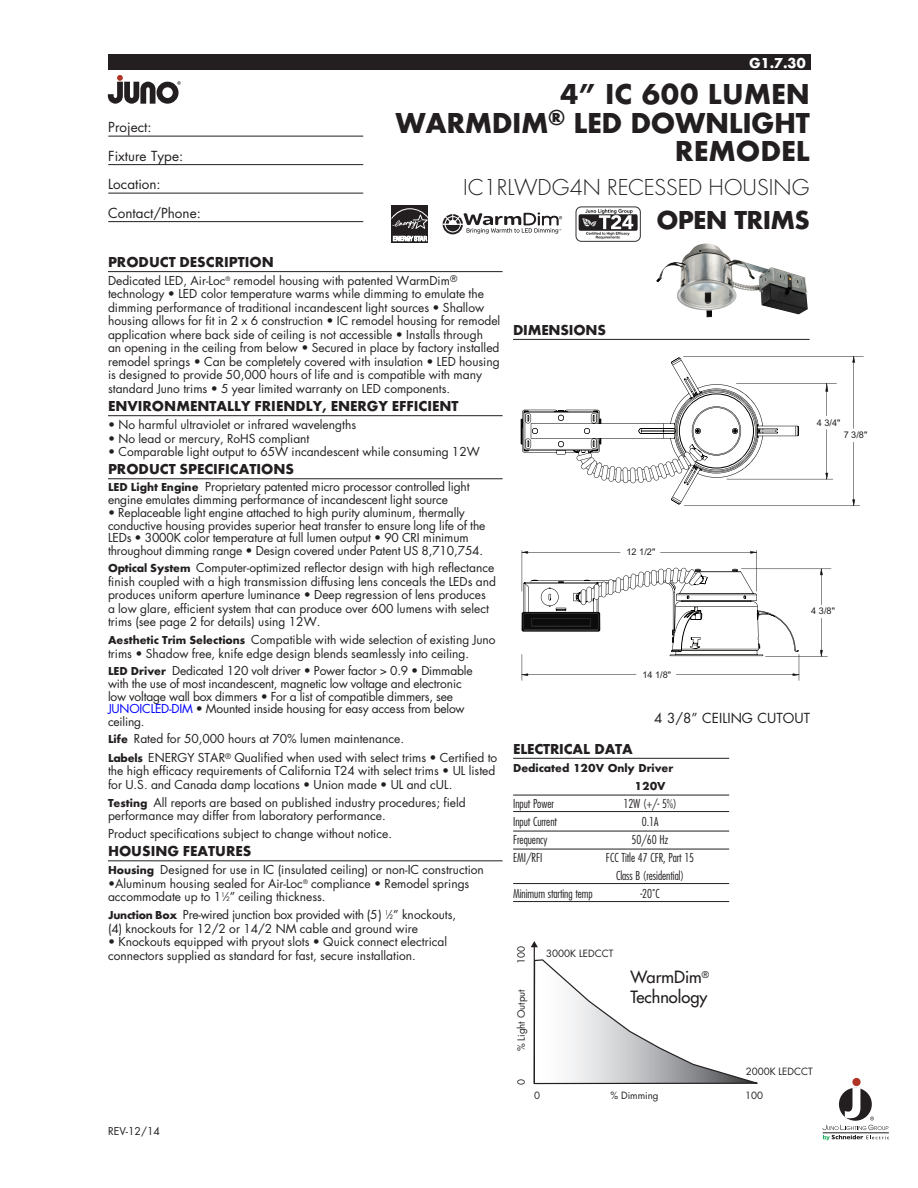
<style>
.page{position:relative;width:918px;height:1188px;background:#fff}
.page>*{position:absolute;margin:0;border:0;box-sizing:border-box;transform-origin:0 0}
.t1{font:30px/28.5px "Futura Bold DTC";letter-spacing:-.015em;color:#231f20;text-align:right}
.t2{font:27px "Futura Bold DTC";letter-spacing:-.025em;color:#231f20}
.t3{font:24px "Futura Light DTC";letter-spacing:-.025em;color:#231f20}
.t4{font:16.5px/19.8px "Futura";color:#231f20}
.Subheads_w_rule{font:15px "Futura Bold DTC";color:#231f20}
.t5{font:15px "Futura Bold DTC";color:#fff}
.t6{font:13.5px "Futura";color:#231f20}
.Body-Futura_Lt{font:12px/13.5px "Futura";color:#231f20}
.t7{font:300 condensed 12px/18px "Futura";letter-spacing:-.005em;color:#231f20;text-align:center}
.t8{font:12px "Futura Bold DTC";letter-spacing:-.005em;color:#231f20}
.t9{font:10.5px "Futura";color:#231f20}
.t10{font:9.75px "Futura";color:#231f20}
.t11{font:9.15px "Arial";color:#231f20}
.s1{font-family:"Futura Bold DTC"}
.s2{color:#00f}
.s3{font-size:6px}
</style>
<div class="page">
<hr style="left:513px;top:339px;width:297px;height:1px;background:#231f20">
<div style="left:108px;top:54px;width:702px;height:16px;background:#231f20"></div>
<hr style="left:108px;top:136px;width:255px;height:1px;background:#231f20">
<hr style="left:108px;top:164px;width:255px;height:1px;background:#231f20">
<hr style="left:108px;top:193px;width:255px;height:1px;background:#231f20">
<hr style="left:108px;top:221px;width:255px;height:1px;background:#231f20">
<svg style="left:107px;top:75px;width:74px;height:29px"></svg>
<div style="left:852px;top:1078px;width:9px;height:8px;background:#b13326;border-radius:50%"></div>
<svg style="left:823px;top:1088px;width:66px;height:52px"></svg>
<hr style="left:108px;top:271px;width:395px;height:1px;background:#231f20">
<hr style="left:108px;top:415px;width:395px;height:1px;background:#231f20">
<hr style="left:108px;top:479px;width:395px;height:1px;background:#231f20">
<hr style="left:108px;top:861px;width:395px;height:1px;background:#231f20">
<svg style="left:521px;top:409px;width:56px;height:247px"></svg>
<svg style="left:521px;top:419px;width:2px;height:25px"></svg>
<svg style="left:522px;top:550px;width:309px;height:131px"></svg>
<svg style="left:577px;top:356px;width:287px;height:150px"></svg>
<svg style="left:533px;top:959px;width:225px;height:126px"></svg>
<hr style="left:534px;top:946px;width:1px;height:138px;background:#231f20">
<svg style="left:531px;top:941px;width:7px;height:6px"></svg>
<hr style="left:513px;top:758px;width:216px;height:1px;background:#231f20">
<hr style="left:513px;top:795px;width:216px;height:1px;background:#231f20">
<hr style="left:513px;top:811px;width:216px;height:1px;background:#231f20">
<hr style="left:513px;top:831px;width:216px;height:1px;background:#231f20">
<hr style="left:513px;top:849px;width:216px;height:1px;background:#231f20">
<hr style="left:513px;top:883px;width:216px;height:1px;background:#231f20">
<hr style="left:513px;top:901px;width:216px;height:1px;background:#231f20">
<svg style="left:443px;top:213px;width:119px;height:21px"></svg>
<div style="left:391px;top:204px;width:38px;height:40px;background:#231f20"></div>
<svg style="left:393px;top:235px;width:34px;height:9px"></svg>
<svg style="left:391px;top:208px;width:37px;height:21px"></svg>
<img style="left:575px;top:206px;width:66px;height:36px">
<img style="left:656px;top:244px;width:152px;height:73px">
<p class="t6" style="left:108px;top:118px;width:45px">Project:</p>
<p class="t6" style="left:108px;top:147px;width:76px">Fixture Type:</p>
<p class="t6" style="left:108px;top:175px;width:54px">Location:</p>
<p class="t6" style="left:108px;top:204px;width:94px">Contact/Phone:</p>
<p class="t5" style="left:749px;top:54px;width:58px">G1.7.30</p>
<p class="t1" style="left:396px;top:80px;width:416px">4” IC 600 LUMEN<br>WARMDIM<sup>®</sup> LED DOWNLIGHT<br>REMODEL</p>
<p class="t3" style="left:463px;top:174px;width:349px">IC1RLWDG4N RECESSED HOUSING</p>
<p class="t2" style="left:656px;top:204px;width:155px">OPEN TRIMS</p>
<p class="Subheads_w_rule" style="left:108px;top:253px;width:167px">PRODUCT DESCRIPTION</p>
<p class="Body-Futura_Lt" style="left:108px;top:274px;width:394px">Dedicated LED, Air-Loc<sup>®</sup> remodel housing with patented WarmDim<sup>® </sup>technology • LED color temperature warms while dimming to emulate the dimming performance of traditional incandescent light sources • Shallow housing allows for fit in 2 x 6 construction • IC remodel housing for remodel application where back side of ceiling is not accessible • Installs through<br>an opening in the ceiling from below • Secured in place by factory installed remodel springs • Can be completely covered with insulation • LED housing is designed to provide 50,000 hours of life and is compatible with many standard Juno trims • 5 year limited warranty on LED components.</p>
<p class="Subheads_w_rule" style="left:108px;top:397px;width:352px">ENVIRONMENTALLY FRIENDLY, ENERGY EFFICIENT</p>
<p class="Body-Futura_Lt" style="left:108px;top:418px;width:250px">• No harmful ultraviolet or infrared wavelengths</p>
<p class="Body-Futura_Lt" style="left:108px;top:431px;width:203px">• No lead or mercury, RoHS compliant</p>
<p class="Body-Futura_Lt" style="left:108px;top:445px;width:373px">• Comparable light output to 65W incandescent while consuming 12W</p>
<p class="Subheads_w_rule" style="left:108px;top:460px;width:188px">PRODUCT SPECIFICATIONS</p>
<p class="Body-Futura_Lt" style="left:108px;top:480px;width:363px;line-height:12.8px"><span class="s1">LED Light Engine</span> Proprietary patented micro processor controlled light engine emulates dimming performance of incandescent light source</p>
<p class="Body-Futura_Lt" style="left:108px;top:506px;width:379px;line-height:12.8px">• Replaceable light engine attached to high purity aluminum, thermally conductive housing provides superior heat transfer to ensure long life of the LEDs • 3000K color temperature at full lumen output • 90 CRI minimum throughout dimming range • Design covered under Patent US 8,710,754.</p>
<p class="Body-Futura_Lt" style="left:108px;top:561px;width:390px"><span class="s1">Optical System</span> Computer-optimized reflector design with high reflectance finish coupled with a high transmission diffusing lens conceals the LEDs and produces uniform aperture luminance • Deep regression of lens produces<br>a low glare, efficient system that can produce over 600 lumens with select trims (see page 2 for details) using 12W.</p>
<p class="Body-Futura_Lt" style="left:108px;top:633px;width:389px"><span class="s1">Aesthetic Trim Selections</span> Compatible with wide selection of existing Juno trims • Shadow free, knife edge design blends seamlessly into ceiling.</p>
<p class="Body-Futura_Lt" style="left:108px;top:664px;width:366px;line-height:12.8px"><span class="s1">LED Driver</span> Dedicated 120 volt driver • Power factor &gt; 0.9 • Dimmable with the use of most incandescent, magnetic low voltage and electronic low voltage wall box dimmers • For a list of compatible dimmers, see <span class="s2">JUNOICLED-DIM</span> • Mounted inside housing for easy access from below ceiling.</p>
<p class="Body-Futura_Lt" style="left:108px;top:732px;width:298px"><span class="s1">Life</span> Rated for 50,000 hours at 70% lumen maintenance.</p>
<p class="Body-Futura_Lt" style="left:108px;top:750px;width:391px"><span class="s1">Labels</span> ENERGY STAR<sup>®</sup> Qualified when used with select trims • Certified to the high efficacy requirements of California T24 with select trims • UL listed for U.S. and Canada damp locations • Union made • UL and cUL.</p>
<p class="Body-Futura_Lt" style="left:108px;top:795px;width:359px"><span class="s1">Testing</span> All reports are based on published industry procedures; field performance may differ from laboratory performance.</p>
<p class="Body-Futura_Lt" style="left:108px;top:827px;width:286px">Product specifications subject to change without notice.</p>
<p class="Subheads_w_rule" style="left:108px;top:842px;width:145px">HOUSING FEATURES</p>
<p class="Body-Futura_Lt" style="left:108px;top:863px;width:377px"><span class="s1">Housing</span> Designed for use in IC (insulated ceiling) or non-IC construction</p>
<p class="Body-Futura_Lt" style="left:108px;top:876px;width:363px">•Aluminum housing sealed for Air-Loc<sup>®</sup> compliance • Remodel springs accommodate up to 1<sup>1</sup>⁄<span class="s3">2</span>” ceiling thickness.</p>
<p class="Body-Futura_Lt" style="left:108px;top:908px;width:350px"><span class="s1">Junction Box</span> Pre-wired junction box provided with (5) <sup>1</sup>⁄<span class="s3">2</span>” knockouts, (4) knockouts for 12/2 or 14/2 NM cable and ground wire</p>
<p class="Body-Futura_Lt" style="left:108px;top:935px;width:341px">• Knockouts equipped with pryout slots • Quick connect electrical connectors supplied as standard for fast, secure installation.</p>
<p class="t9" style="left:108px;top:1124px;width:53px">REV-12/14</p>
<p class="Subheads_w_rule" style="left:513px;top:321px;width:95px">DIMENSIONS</p>
<p class="t11" style="left:817px;top:416px;width:25px">4 3/4"</p>
<p class="t11" style="left:844px;top:429px;width:25px">7 3/8"</p>
<p class="t11" style="left:627px;top:546px;width:30px">12 1/2"</p>
<p class="t11" style="left:642px;top:668px;width:30px">14 1/8"</p>
<p class="t11" style="left:811px;top:605px;width:25px">4 3/8"</p>
<p class="t6" style="left:654px;top:709px;width:157px">4 3/8” CEILING CUTOUT</p>
<p class="Subheads_w_rule" style="left:513px;top:740px;width:121px">ELECTRICAL DATA</p>
<p class="t8" style="left:513px;top:760px;width:162px">Dedicated 120V Only Driver</p>
<p class="t8" style="left:635px;top:778px;width:33px">120V</p>
<p class="t7" style="left:513px;top:794px;width:42px">Input Power</p>
<p class="t7" style="left:623px;top:794px;width:55px">12W (+/- 5%)</p>
<p class="t7" style="left:513px;top:812px;width:45px">Input Current</p>
<p class="t7" style="left:642px;top:812px;width:18px">0.1A</p>
<p class="t7" style="left:513px;top:830px;width:36px">Frequency</p>
<p class="t7" style="left:632px;top:830px;width:39px">50/60 Hz</p>
<p class="t7" style="left:513px;top:848px;width:31px">EMI/RFI</p>
<p class="t7" style="left:606px;top:848px;width:90px">FCC Title 47 CFR, Part 15<br>Class B (residential)</p>
<p class="t7" style="left:513px;top:884px;width:81px">Minimum starting temp</p>
<p class="t7" style="left:640px;top:884px;width:21px">-20˚C</p>
<p class="t10" style="left:515px;top:964px;width:20px;rotate:-90deg">100</p>
<p class="t10" style="left:515px;top:1051px;width:63px;rotate:-90deg">% Light Output</p>
<p class="t10" style="left:515px;top:1085px;width:8px;rotate:-90deg">0</p>
<p class="t10" style="left:546px;top:947px;width:68px">3000K LEDCCT</p>
<p class="t4" style="left:631px;top:967px;width:80px">WarmDim<sup>®<br></sup>Technology</p>
<p class="t10" style="left:746px;top:1064px;width:68px">2000K LEDCCT</p>
<p class="t10" style="left:610px;top:1089px;width:50px">% Dimming</p>
<p class="t10" style="left:534px;top:1089px;width:8px">0</p>
<p class="t10" style="left:745px;top:1089px;width:20px">100</p>
</div>
